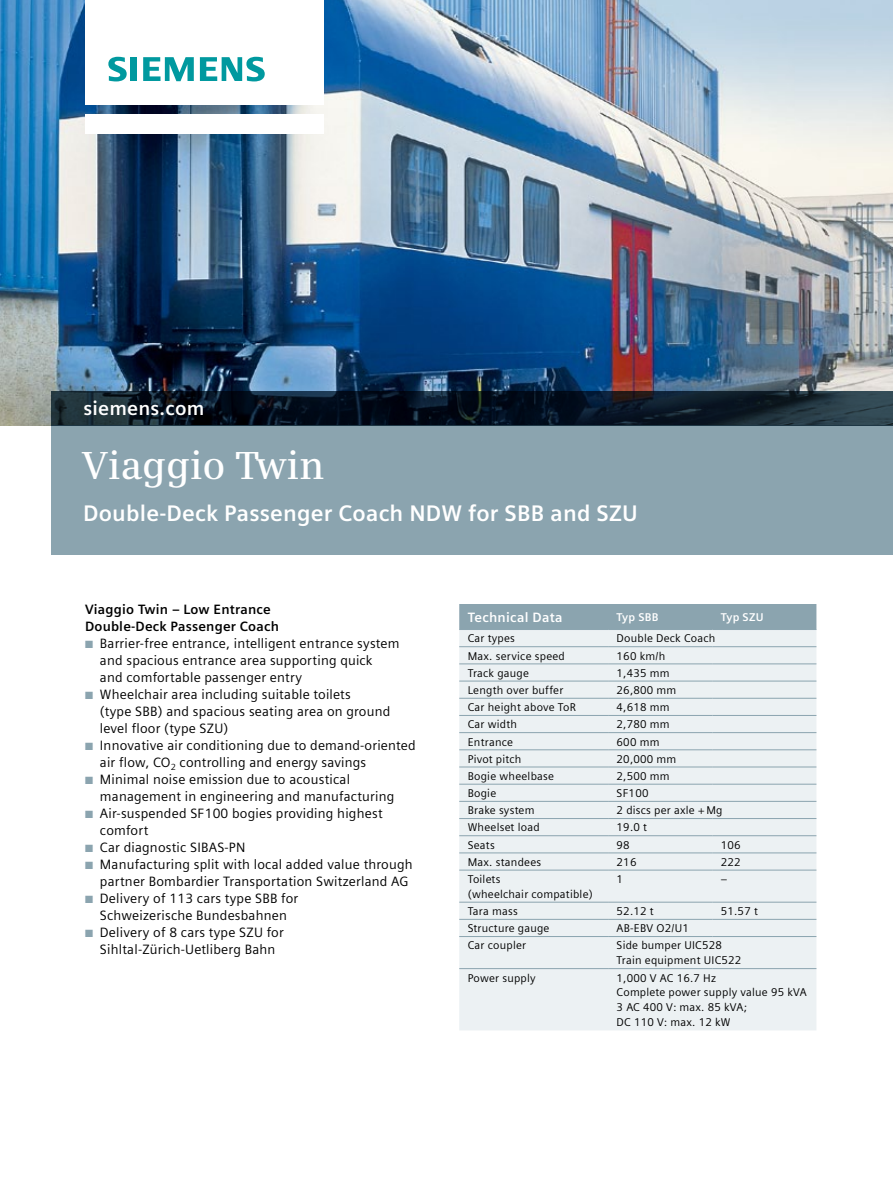
<style>
.page{position:relative;width:893px;height:1191px;background:#fff}
.page>*{position:absolute;margin:0;border:0;box-sizing:border-box;transform-origin:0 0}
.t1{font:600 39px "Siemens Serif";color:#fff}
.t2{font:700 22.5px "Siemens Sans";letter-spacing:.01em;color:#fff}
.t3{font:700 19.5px "Siemens Sans";letter-spacing:.01em;color:#fff}
.t4{font:13.5px/17px "Siemens Sans";letter-spacing:.015em;color:#000}
.t5{font:700 13.5px/17px "Siemens Sans";letter-spacing:.015em;color:#000}
.t6{font:700 13.5px "Siemens Sans";letter-spacing:.02em;color:#fff}
.t7{font:11.25px/14.9px "Siemens Sans";letter-spacing:.02em;color:#000}
.t8{font:700 11.25px "Siemens Sans";letter-spacing:.02em;color:#fff}
.s1{color:#8ba4af}
</style>
<div class="page">
<img style="left:0;top:0;width:893px;height:426px">
<div style="left:51px;top:425px;width:842px;height:130px;background:#8ba4af"></div>
<svg style="left:51px;top:392px;width:842px;height:34px;background:#0e1c29"></svg>
<div style="left:85px;top:114px;width:238px;height:19px;background:#fff"></div>
<div style="left:85px;top:0;width:238px;height:105px;background:#fff"></div>
<svg style="left:108px;top:57px;width:19px;height:24px"></svg>
<div style="left:130px;top:57px;width:7px;height:24px;background:#00999f"></div>
<svg style="left:143px;top:57px;width:51px;height:24px"></svg>
<svg style="left:200px;top:57px;width:65px;height:24px"></svg>
<div style="left:459px;top:604px;width:357px;height:25px;background:#8ba4af"></div>
<div style="left:459px;top:630px;width:357px;height:400px;background:#ecf1f3"></div>
<hr style="left:459px;top:629px;width:149px;height:1px;background:#8ba4af">
<hr style="left:608px;top:629px;width:104px;height:1px;background:#8ba4af">
<hr style="left:712px;top:629px;width:104px;height:1px;background:#8ba4af">
<hr style="left:459px;top:646px;width:149px;height:1px;background:#8ba4af">
<hr style="left:608px;top:646px;width:104px;height:1px;background:#8ba4af">
<hr style="left:712px;top:646px;width:104px;height:1px;background:#8ba4af">
<hr style="left:459px;top:663px;width:149px;height:1px;background:#8ba4af">
<hr style="left:608px;top:663px;width:104px;height:1px;background:#8ba4af">
<hr style="left:712px;top:663px;width:104px;height:1px;background:#8ba4af">
<hr style="left:459px;top:680px;width:149px;height:1px;background:#8ba4af">
<hr style="left:608px;top:680px;width:104px;height:1px;background:#8ba4af">
<hr style="left:712px;top:680px;width:104px;height:1px;background:#8ba4af">
<hr style="left:459px;top:698px;width:149px;height:1px;background:#8ba4af">
<hr style="left:608px;top:698px;width:104px;height:1px;background:#8ba4af">
<hr style="left:712px;top:698px;width:104px;height:1px;background:#8ba4af">
<hr style="left:459px;top:715px;width:149px;height:1px;background:#8ba4af">
<hr style="left:608px;top:715px;width:104px;height:1px;background:#8ba4af">
<hr style="left:712px;top:715px;width:104px;height:1px;background:#8ba4af">
<hr style="left:459px;top:732px;width:149px;height:1px;background:#8ba4af">
<hr style="left:608px;top:732px;width:104px;height:1px;background:#8ba4af">
<hr style="left:712px;top:732px;width:104px;height:1px;background:#8ba4af">
<hr style="left:459px;top:749px;width:149px;height:1px;background:#8ba4af">
<hr style="left:608px;top:749px;width:104px;height:1px;background:#8ba4af">
<hr style="left:712px;top:749px;width:104px;height:1px;background:#8ba4af">
<hr style="left:459px;top:766px;width:149px;height:1px;background:#8ba4af">
<hr style="left:608px;top:766px;width:104px;height:1px;background:#8ba4af">
<hr style="left:712px;top:766px;width:104px;height:1px;background:#8ba4af">
<hr style="left:459px;top:784px;width:149px;height:1px;background:#8ba4af">
<hr style="left:608px;top:784px;width:104px;height:1px;background:#8ba4af">
<hr style="left:712px;top:784px;width:104px;height:1px;background:#8ba4af">
<hr style="left:459px;top:801px;width:149px;height:1px;background:#8ba4af">
<hr style="left:608px;top:801px;width:104px;height:1px;background:#8ba4af">
<hr style="left:712px;top:801px;width:104px;height:1px;background:#8ba4af">
<hr style="left:459px;top:818px;width:149px;height:1px;background:#8ba4af">
<hr style="left:608px;top:818px;width:104px;height:1px;background:#8ba4af">
<hr style="left:712px;top:818px;width:104px;height:1px;background:#8ba4af">
<hr style="left:459px;top:835px;width:149px;height:1px;background:#8ba4af">
<hr style="left:608px;top:835px;width:104px;height:1px;background:#8ba4af">
<hr style="left:712px;top:835px;width:104px;height:1px;background:#8ba4af">
<hr style="left:459px;top:852px;width:149px;height:1px;background:#8ba4af">
<hr style="left:608px;top:852px;width:104px;height:1px;background:#8ba4af">
<hr style="left:712px;top:852px;width:104px;height:1px;background:#8ba4af">
<hr style="left:459px;top:869px;width:149px;height:1px;background:#8ba4af">
<hr style="left:608px;top:869px;width:104px;height:1px;background:#8ba4af">
<hr style="left:712px;top:869px;width:104px;height:1px;background:#8ba4af">
<hr style="left:459px;top:901px;width:149px;height:1px;background:#8ba4af">
<hr style="left:608px;top:901px;width:104px;height:1px;background:#8ba4af">
<hr style="left:712px;top:901px;width:104px;height:1px;background:#8ba4af">
<hr style="left:459px;top:919px;width:149px;height:1px;background:#8ba4af">
<hr style="left:608px;top:919px;width:104px;height:1px;background:#8ba4af">
<hr style="left:712px;top:919px;width:104px;height:1px;background:#8ba4af">
<hr style="left:459px;top:936px;width:149px;height:1px;background:#8ba4af">
<hr style="left:608px;top:936px;width:104px;height:1px;background:#8ba4af">
<hr style="left:712px;top:936px;width:104px;height:1px;background:#8ba4af">
<hr style="left:459px;top:968px;width:149px;height:1px;background:#8ba4af">
<hr style="left:608px;top:968px;width:104px;height:1px;background:#8ba4af">
<hr style="left:712px;top:968px;width:104px;height:1px;background:#8ba4af">
<h3 class="t3" style="left:83px;top:397px;width:122px">siemens.com</h3>
<h1 class="t1" style="left:82px;top:442px;width:244px">Viaggio Twin</h1>
<h2 class="t2" style="left:83px;top:501px;width:556px">Double-Deck Passenger Coach NDW for SBB and SZU</h2>
<p class="t5" style="left:85px;top:601px;width:195px">Viaggio Twin – Low Entrance<br>Double-Deck Passenger Coach</p>
<p class="t4" style="left:100px;top:635px;width:301px;text-indent:-15px"><span class="s1">■</span> Barrier-free entrance, intelligent entrance system and spacious entrance area supporting quick<br>and comfortable passenger entry</p>
<p class="t4" style="left:100px;top:686px;width:292px;text-indent:-15px"><span class="s1">■</span> Wheelchair area including suitable toilets<br>(type SBB) and spacious seating area on ground level floor (type SZU)</p>
<p class="t4" style="left:100px;top:737px;width:317px;text-indent:-15px"><span class="s1">■</span> Innovative air conditioning due to demand-oriented air flow, CO<sub>2</sub> controlling and energy savings</p>
<p class="t4" style="left:100px;top:771px;width:296px;text-indent:-15px"><span class="s1">■</span> Minimal noise emission due to acoustical management in engineering and manufacturing</p>
<p class="t4" style="left:100px;top:805px;width:284px;text-indent:-15px"><span class="s1">■</span> Air-suspended SF100 bogies providing highest comfort</p>
<p class="t4" style="left:85px;top:839px;width:162px"><span class="s1">■</span> Car diagnostic SIBAS-PN</p>
<p class="t4" style="left:100px;top:856px;width:314px;text-indent:-15px"><span class="s1">■</span> Manufacturing split with local added value through partner Bombardier Transportation Switzerland AG</p>
<p class="t4" style="left:85px;top:890px;width:215px;text-align:center"><span class="s1">■</span> Delivery of 113 cars type SBB for<br>Schweizerische Bundesbahnen</p>
<p class="t4" style="left:85px;top:924px;width:200px;text-align:center"><span class="s1">■</span> Delivery of 8 cars type SZU for<br>Sihltal-Zürich-Uetliberg Bahn</p>
<p class="t6" style="left:468px;top:609px;width:96px">Technical Data</p>
<p class="t8" style="left:617px;top:611px;width:43px">Typ SBB</p>
<p class="t8" style="left:721px;top:611px;width:44px">Typ SZU</p>
<p class="t7" style="left:468px;top:631px;width:49px">Car types</p>
<p class="t7" style="left:617px;top:631px;width:100px">Double Deck Coach</p>
<p class="t7" style="left:468px;top:648px;width:99px">Max. service speed</p>
<p class="t7" style="left:617px;top:648px;width:50px">160 km/h</p>
<p class="t7" style="left:468px;top:665px;width:63px">Track gauge</p>
<p class="t7" style="left:617px;top:665px;width:55px">1,435 mm</p>
<p class="t7" style="left:468px;top:683px;width:97px">Length over buffer</p>
<p class="t7" style="left:617px;top:683px;width:61px">26,800 mm</p>
<p class="t7" style="left:468px;top:700px;width:110px">Car height above ToR</p>
<p class="t7" style="left:617px;top:700px;width:55px">4,618 mm</p>
<p class="t7" style="left:468px;top:717px;width:51px">Car width</p>
<p class="t7" style="left:617px;top:717px;width:55px">2,780 mm</p>
<p class="t7" style="left:468px;top:734px;width:47px">Entrance</p>
<p class="t7" style="left:617px;top:734px;width:44px">600 mm</p>
<p class="t7" style="left:468px;top:751px;width:55px">Pivot pitch</p>
<p class="t7" style="left:617px;top:751px;width:61px">20,000 mm</p>
<p class="t7" style="left:468px;top:768px;width:88px">Bogie wheelbase</p>
<p class="t7" style="left:617px;top:768px;width:55px">2,500 mm</p>
<p class="t7" style="left:468px;top:786px;width:30px">Bogie</p>
<p class="t7" style="left:617px;top:786px;width:33px">SF100</p>
<p class="t7" style="left:468px;top:803px;width:68px">Brake system</p>
<p class="t7" style="left:617px;top:803px;width:108px">2 discs per axle + Mg</p>
<p class="t7" style="left:468px;top:820px;width:73px">Wheelset load</p>
<p class="t7" style="left:617px;top:820px;width:32px">19.0 t</p>
<p class="t7" style="left:468px;top:837px;width:29px">Seats</p>
<p class="t7" style="left:617px;top:837px;width:15px">98</p>
<p class="t7" style="left:721px;top:837px;width:21px">106</p>
<p class="t7" style="left:468px;top:854px;width:75px">Max. standees</p>
<p class="t7" style="left:617px;top:854px;width:21px">216</p>
<p class="t7" style="left:721px;top:854px;width:21px">222</p>
<p class="t7" style="left:468px;top:871px;width:127px">Toilets<br>(wheelchair compatible)</p>
<p class="t7" style="left:617px;top:871px;width:8px">1</p>
<p class="t7" style="left:721px;top:871px;width:8px">–</p>
<p class="t7" style="left:468px;top:904px;width:52px">Tara mass</p>
<p class="t7" style="left:617px;top:904px;width:39px">52.12 t</p>
<p class="t7" style="left:721px;top:904px;width:39px">51.57 t</p>
<p class="t7" style="left:468px;top:921px;width:83px">Structure gauge</p>
<p class="t7" style="left:617px;top:921px;width:74px">AB-EBV O2/U1</p>
<p class="t7" style="left:468px;top:938px;width:60px">Car coupler</p>
<p class="t7" style="left:617px;top:938px;width:126px">Side bumper UIC528<br>Train equipment UIC522</p>
<p class="t7" style="left:468px;top:970px;width:69px">Power supply</p>
<p class="t7" style="left:617px;top:970px;width:192px">1,000 V AC 16.7 Hz<br>Complete power supply value 95 kVA<br>3 AC 400 V: max. 85 kVA;<br>DC 110 V: max. 12 kW</p>
</div>
